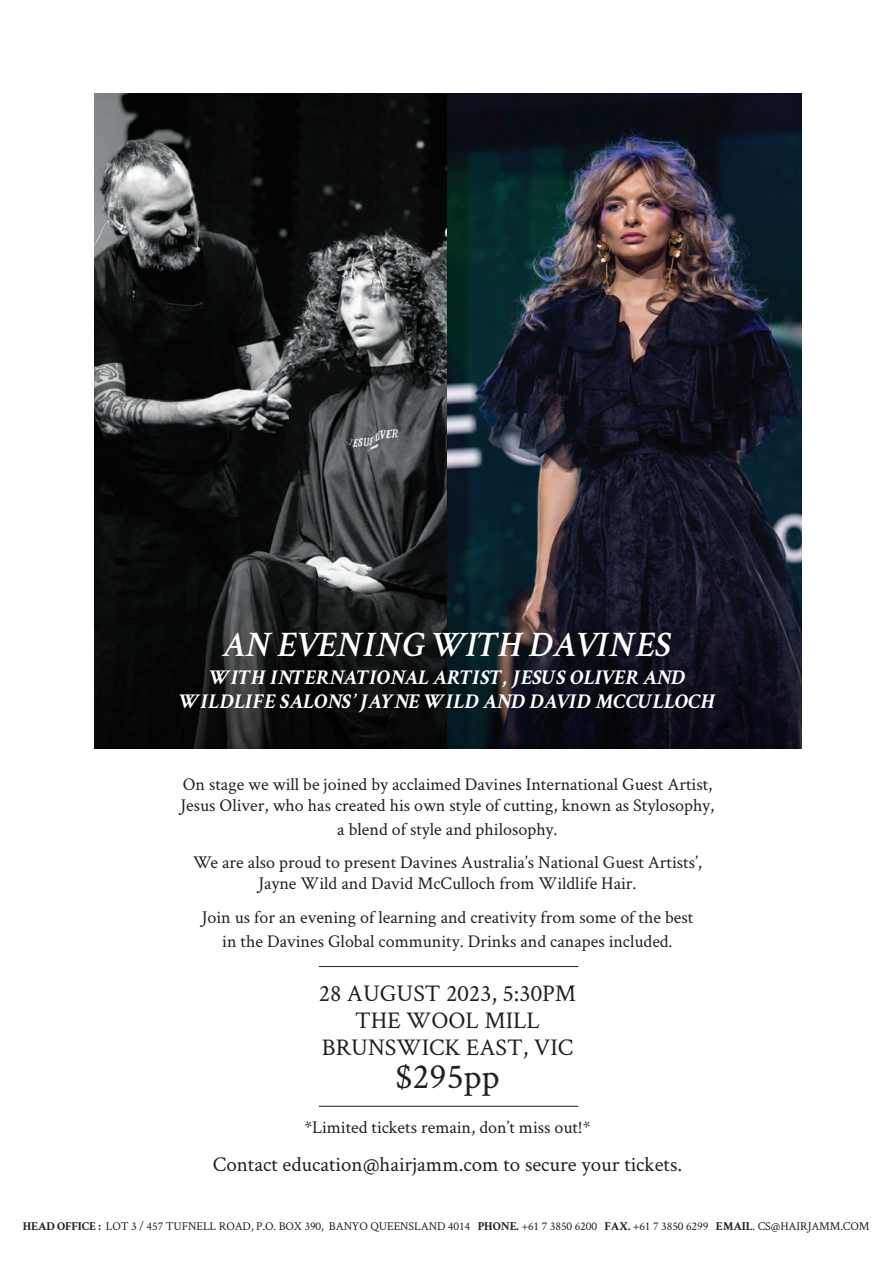
<style>
.page{position:relative;width:893px;height:1263px;background:#fff}
.page>*{position:absolute;margin:0;border:0;box-sizing:border-box;transform-origin:0 0}
.t1{font:italic 600 36px "Crimson Text";color:#fff}
.t2{font:36px "Crimson Text";color:#231f20}
.t3{font:24px/27px "Crimson Text";color:#231f20;text-align:center}
.t4{font:italic 700 21px/24px "Crimson Text";letter-spacing:.02em;color:#fff;text-align:center}
.t5{font:21px "Crimson Text";color:#231f20}
.t6{font:18px/21px "Crimson Text";color:#231f20;text-align:center}
.t7{font:12px "Crimson Text";letter-spacing:-.01em;color:#231f20}
.s1{font-weight:700}
</style>
<div class="page">
<img style="left:95px;top:94px;width:353px;height:344px">
<img style="left:448px;top:94px;width:353px;height:344px">
<svg style="left:95px;top:438px;width:706px;height:310px;background:#191c22"></svg>
<hr style="left:319px;top:966px;width:259px;height:1px;background:#231f20">
<hr style="left:319px;top:1106px;width:259px;height:1px;background:#231f20">
<p class="t1" style="left:223px;top:619px;width:450px">AN EVENING WITH DAVINES</p>
<p class="t4" style="left:179px;top:665px;width:537px">WITH INTERNATIONAL ARTIST, JESUS OLIVER AND<br>WILDLIFE SALONS’ JAYNE WILD AND DAVID MCCULLOCH</p>
<p class="t6" style="left:181px;top:773px;width:535px;text-align:left">On stage we will be joined by acclaimed Davines International Guest Artist,<br>Jesus Oliver, who has created his own style of cutting, known as Stylosophy,</p>
<p class="t6" style="left:337px;top:818px;width:222px">a blend of style and philosophy.</p>
<p class="t6" style="left:193px;top:851px;width:510px">We are also proud to present Davines Australia’s National Guest Artists’,<br>Jayne Wild and David McCulloch from Wildlife Hair.</p>
<p class="t6" style="left:202px;top:905px;width:493px;line-height:24px">Join us for an evening of learning and creativity from some of the best in the Davines Global community. Drinks and canapes included.</p>
<p class="t3" style="left:319px;top:979px;width:259px">28 AUGUST 2023, 5:30PM</p>
<p class="t3" style="left:322px;top:1006px;width:253px">THE WOOL MILL<br>BRUNSWICK EAST, VIC</p>
<p class="t2" style="left:395px;top:1052px;width:106px">$295pp</p>
<p class="t6" style="left:304px;top:1116px;width:288px">*Limited tickets remain, don’t miss out!*</p>
<p class="t5" style="left:213px;top:1150px;width:471px">Contact education@hairjamm.com to secure your tickets.</p>
<p class="t7" style="left:23px;top:1218px;width:848px"><span class="s1">HEAD OFFICE :</span> LOT 3 / 457 TUFNELL ROAD, P.O. BOX 390, BANYO QUEENSLAND 4014 <span class="s1">PHONE.</span> +61 7 3850 6200 <span class="s1">FAX.</span> +61 7 3850 6299 <span class="s1">EMAIL</span>. CS@HAIRJAMM.COM</p>
</div>
